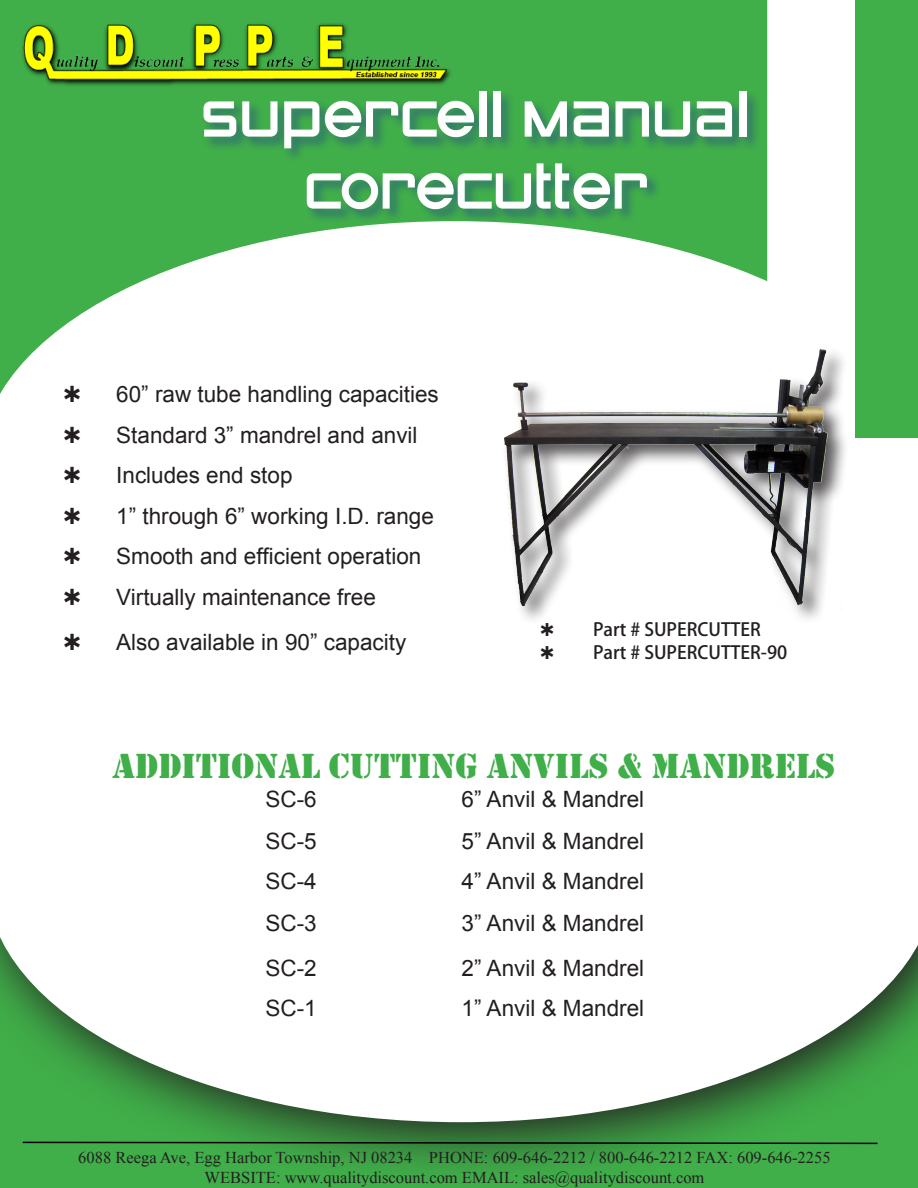
<style>
.page{position:relative;width:918px;height:1188px;background:#fff}
.page>*{position:absolute;margin:0;border:0;box-sizing:border-box;transform-origin:0 0}
.t1{font:60px "STOMP Zeroes";color:#fff}
.t2{font:36px "Stencil";color:#40ae49}
.t3{font:22.5px "Arial";color:#231f20}
.t4{font:700 18px "Adobe Fan Heiti Std";color:#231f20}
.t5{font:16.5px "Times New Roman";color:#231f20}
</style>
<div class="page">
<div style="left:0;top:0;width:767px;height:221px;background:#40ae49"></div>
<svg style="left:767px;top:0;width:89px;height:221px"></svg>
<svg style="left:0;top:221px;width:856px;height:173px"></svg>
<svg style="left:0;top:1122px;width:918px;height:64px;background:#3da145"></svg>
<svg style="left:0;top:937px;width:918px;height:185px"></svg>
<svg style="left:21px;top:1141px;width:858px;height:4px;background:#25612a"></svg>
<div style="left:501px;top:347px;width:359px;height:280px;background:#fff"></div>
<img style="left:490px;top:345px;width:353px;height:264px">
<div style="left:202px;top:90px;width:559px;height:134px;background:#253f8e;opacity:.5"></div>
<div style="left:856px;top:0;width:62px;height:438px;background:#40ae49"></div>
<img style="left:0;top:0;width:475px;height:108px">
<svg style="left:64px;top:386px;width:16px;height:8px"></svg>
<p class="t1" style="left:200px;top:90px;width:551px">SUPERCELL MANUAL</p>
<p class="t1" style="left:304px;top:162px;width:346px">CORECUTTER</p>
<p class="t3" style="left:116px;top:380px;width:324px">60” raw tube handling capacities</p>
<p class="t3" style="left:116px;top:420px;width:303px">Standard 3” mandrel and anvil</p>
<p class="t3" style="left:116px;top:461px;width:178px">Includes end stop</p>
<p class="t3" style="left:116px;top:501px;width:319px">1” through 6” working I.D. range</p>
<p class="t3" style="left:116px;top:542px;width:307px">Smooth and efficient operation</p>
<p class="t3" style="left:116px;top:582px;width:261px">Virtually maintenance free</p>
<p class="t3" style="left:116px;top:627px;width:292px">Also available in 90” capacity</p>
<p class="t4" style="left:593px;top:619px;width:169px">Part # SUPERCUTTER</p>
<p class="t4" style="left:593px;top:641px;width:196px">Part # SUPERCUTTER-90</p>
<p class="t2" style="left:113px;top:745px;width:724px">ADDITIONAL CUTTING ANVILS &amp; MANDRELS</p>
<p class="t3" style="left:266px;top:784px;width:53px">SC-6</p>
<p class="t3" style="left:462px;top:784px;width:184px">6” Anvil &amp; Mandrel</p>
<p class="t3" style="left:266px;top:826px;width:53px">SC-5</p>
<p class="t3" style="left:462px;top:826px;width:184px">5” Anvil &amp; Mandrel</p>
<p class="t3" style="left:266px;top:866px;width:53px">SC-4</p>
<p class="t3" style="left:462px;top:866px;width:184px">4” Anvil &amp; Mandrel</p>
<p class="t3" style="left:266px;top:909px;width:53px">SC-3</p>
<p class="t3" style="left:462px;top:909px;width:184px">3” Anvil &amp; Mandrel</p>
<p class="t3" style="left:266px;top:953px;width:53px">SC-2</p>
<p class="t3" style="left:462px;top:953px;width:184px">2” Anvil &amp; Mandrel</p>
<p class="t3" style="left:266px;top:994px;width:53px">SC-1</p>
<p class="t3" style="left:462px;top:994px;width:184px">1” Anvil &amp; Mandrel</p>
<p class="t5" style="left:78px;top:1146px;width:754px">6088 Reega Ave, Egg Harbor Township, NJ 08234 PHONE: 609-646-2212 / 800-646-2212 FAX: 609-646-2255</p>
<p class="t5" style="left:205px;top:1166px;width:501px">WEBSITE: www.qualitydiscount.com EMAIL: sales@qualitydiscount.com</p>
</div>
